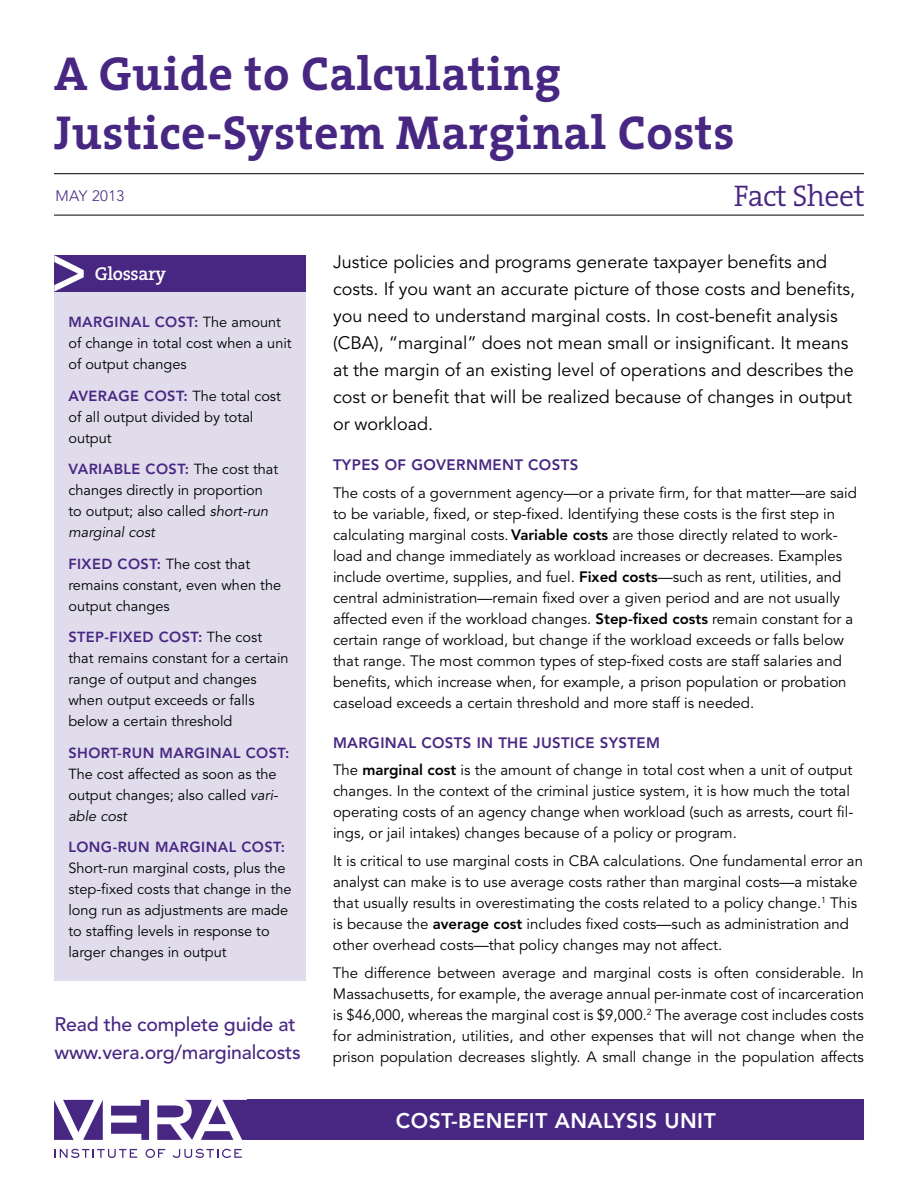
<style>
.page{position:relative;width:918px;height:1188px;background:#fff}
.page>*{position:absolute;margin:0;border:0;box-sizing:border-box;transform-origin:0 0}
.Report_Title{font:700 48px/58.5px "The Serif";letter-spacing:.01em;color:#482783}
.Report_Title-2{font:300 30px "The Serif";letter-spacing:-.02em;color:#482783}
.Body{font:800 21px "Avenir LT Std";letter-spacing:.025em;color:#fff}
.Body-2{font:500 19.5px/28.5px "Avenir LT Std";letter-spacing:-.01em;color:#482783}
.Sidebar_Header{font:600 18.75px "The Serif";letter-spacing:-.02em;color:#fff}
.bullets_Mc{font:18px/27px "Avenir LT Std";color:#000}
.bullets_Mc-2{font:15px/21px "Avenir LT Std";color:#000}
.t1{font:800 15px "Avenir LT Std";letter-spacing:.025em;color:#482783}
.t2{font:300 15px "Avenir LT Std";letter-spacing:.025em;color:#482783}
.bullets_Mc-3{font:14.55px/21px "Avenir LT Std";color:#000}
.s1{font-weight:800;color:#482783}
.s2{font-style:italic}
.s3{font-weight:800}
</style>
<div class="page">
<svg style="left:111px;top:1100px;width:38px;height:40px"></svg>
<svg style="left:54px;top:1100px;width:49px;height:40px"></svg>
<svg style="left:157px;top:1100px;width:91px;height:40px"></svg>
<svg style="left:54px;top:1149px;width:83px;height:9px"></svg>
<svg style="left:146px;top:1149px;width:19px;height:9px"></svg>
<svg style="left:173px;top:1149px;width:69px;height:9px"></svg>
<div style="left:248px;top:1100px;width:616px;height:40px;background:#482783"></div>
<div style="left:55px;top:255px;width:251px;height:726px;background:#e0dcec"></div>
<div style="left:55px;top:255px;width:251px;height:36px;background:#482783"></div>
<svg style="left:54px;top:255px;width:30px;height:37px"></svg>
<hr style="left:54px;top:215px;width:810px;height:1px;background:#000">
<hr style="left:54px;top:173px;width:810px;height:1px;background:#000">
<p class="Report_Title" style="left:54px;top:45px;width:682px">A Guide to Calculating<br>Justice-System Marginal Costs</p>
<p class="t2" style="left:56px;top:187px;width:70px">MAY 2013</p>
<p class="Report_Title-2" style="left:734px;top:176px;width:132px">Fact Sheet</p>
<p class="Sidebar_Header" style="left:95px;top:262px;width:73px">Glossary</p>
<p class="bullets_Mc-3" style="left:68px;top:312px;width:225px"><span class="s1">MARGINAL COST:</span> The amount of change in total cost when a unit of output changes</p>
<p class="bullets_Mc-3" style="left:68px;top:385px;width:214px"><span class="s1">AVERAGE COST:</span> The total cost of all output divided by total output</p>
<p class="bullets_Mc-3" style="left:68px;top:459px;width:211px"><span class="s1">VARIABLE COST:</span> The cost that changes directly in proportion to output; also called <span class="s2">short-run marginal cost</span></p>
<p class="bullets_Mc-3" style="left:68px;top:553px;width:214px"><span class="s1">FIXED COST:</span> The cost that remains constant, even when the output changes</p>
<p class="bullets_Mc-3" style="left:68px;top:627px;width:222px"><span class="s1">STEP-FIXED COST:</span> The cost that remains constant for a certain range of output and changes when output exceeds or falls below a certain threshold</p>
<p class="bullets_Mc-3" style="left:68px;top:742px;width:223px"><span class="s1">SHORT-RUN MARGINAL COST:<br></span>The cost affected as soon as the output changes; also called <span class="s2">vari&shy;able cost</span></p>
<p class="bullets_Mc-3" style="left:68px;top:837px;width:225px"><span class="s1">LONG-RUN MARGINAL COST:<br></span>Short-run marginal costs, plus the step-fixed costs that change in the long run as adjustments are made to staffing levels in response to larger changes in output</p>
<p class="Body-2" style="left:54px;top:1010px;width:248px">Read the complete guide at www.vera.org/marginalcosts</p>
<p class="bullets_Mc" style="left:333px;top:249px;width:524px">Justice policies and programs generate taxpayer benefits and costs. If you want an accurate picture of those costs and benefits, you need to understand marginal costs. In cost-benefit analysis (CBA), “marginal” does not mean small or insignificant. It means at the margin of an existing level of operations and describes the cost or benefit that will be realized because of changes in output or workload.</p>
<p class="t1" style="left:333px;top:456px;width:247px">TYPES OF GOVERNMENT COSTS</p>
<p class="bullets_Mc-2" style="left:333px;top:483px;width:526px">The costs of a government agency—or a private firm, for that matter—are said to be variable, fixed, or step-fixed. Identifying these costs is the first step in calculating marginal costs. <span class="s3">Variable costs</span> are those directly related to work&shy;load and change immediately as workload increases or decreases. Examples include overtime, supplies, and fuel. <span class="s3">Fixed costs</span>—such as rent, utilities, and central administration—remain fixed over a given period and are not usually affected even if the workload changes. <span class="s3">Step-fixed costs</span> remain constant for a certain range of workload, but change if the workload exceeds or falls below that range. The most common types of step-fixed costs are staff salaries and benefits, which increase when, for example, a prison population or probation caseload exceeds a certain threshold and more staff is needed.</p>
<p class="t1" style="left:333px;top:734px;width:328px">MARGINAL COSTS IN THE JUSTICE SYSTEM</p>
<p class="bullets_Mc-2" style="left:333px;top:760px;width:522px">The <span class="s3">marginal cost</span> is the amount of change in total cost when a unit of output changes. In the context of the criminal justice system, it is how much the total operating costs of an agency change when workload (such as arrests, court fil&shy;ings, or jail intakes) changes because of a policy or program.</p>
<p class="bullets_Mc-2" style="left:333px;top:851px;width:532px">It is critical to use marginal costs in CBA calculations. One fundamental error an analyst can make is to use average costs rather than marginal costs—a mistake that usually results in overestimating the costs related to a policy change.<sup>1</sup> This is because the <span class="s3">average cost</span> includes fixed costs—such as administration and other overhead costs—that policy changes may not affect.</p>
<p class="bullets_Mc-2" style="left:333px;top:963px;width:533px;text-align:justify">The difference between average and marginal costs is often considerable. In Massachusetts, for example, the average annual per-inmate cost of incarceration is $46,000, whereas the marginal cost is $9,000.<sup>2</sup> The average cost includes costs for administration, utilities, and other expenses that will not change when the prison population decreases slightly. A small change in the population affects</p>
<p class="Body" style="left:396px;top:1108px;width:321px">COST-BENEFIT ANALYSIS UNIT</p>
</div>
